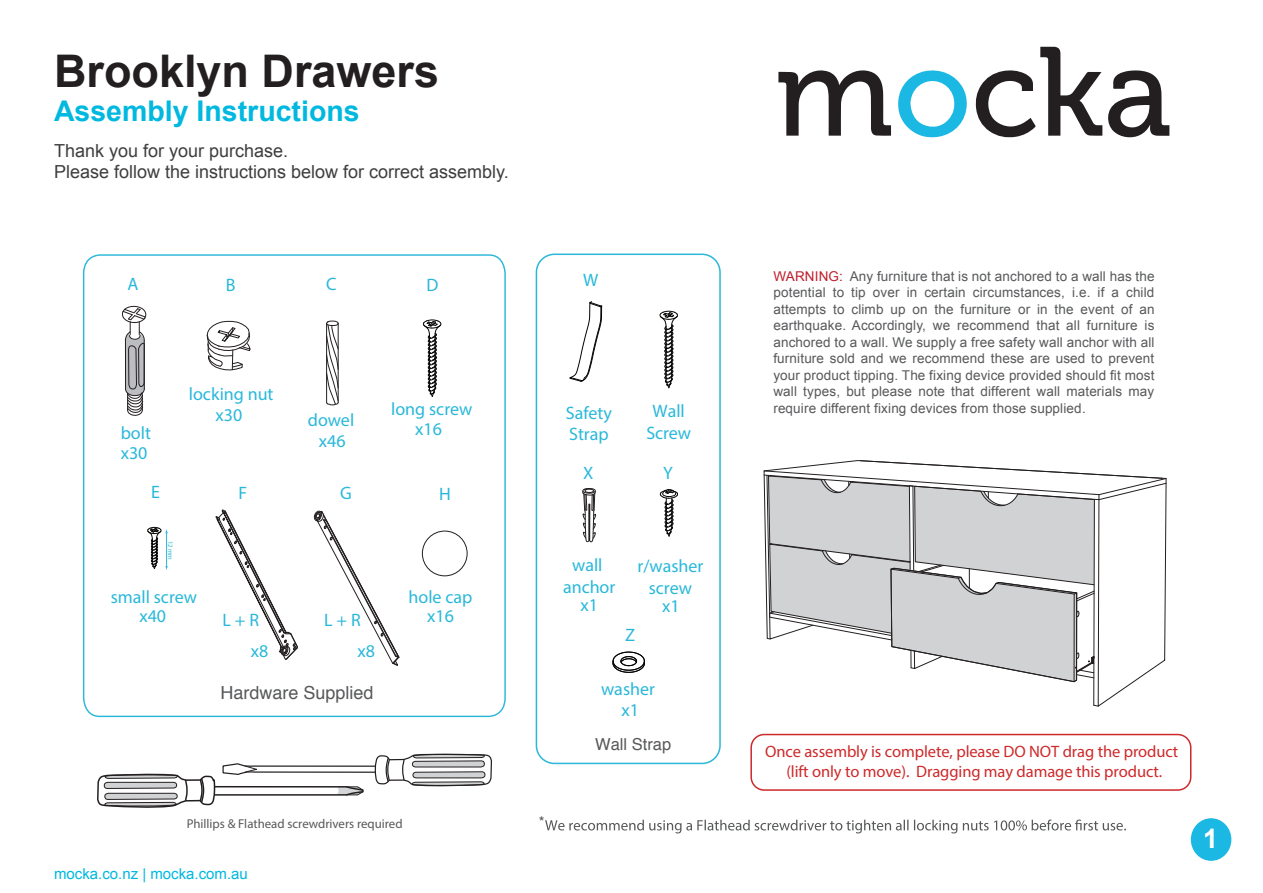
<style>
.page{position:relative;width:1263px;height:893px;background:#fff}
.page>*{position:absolute;margin:0;border:0;box-sizing:border-box;transform-origin:0 0}
.t1{font:700 45px "Arial";color:#231f20}
.t2{font:700 28.5px "Arial";color:#00b8e0}
.t3{font:700 27px "Arial";color:#fff}
.t4{font:18px/21.6px "Myriad Pro";color:#29b8da;text-align:center}
.t5{font:18px/21.6px "Arial";color:#3e3e3f}
.t6{font:18px "Helvetica";color:#57585a}
.t7{font:16.5px/19.8px "Myriad Pro";letter-spacing:-.005em;color:#ce292a;text-align:center}
.t8{font:16.5px "Helvetica";color:#57585a}
.t9{font:15px "Arial";color:#00b8e0}
.t10{font:15px "Helvetica";color:#57585a}
.t11{font:13.5px/16.5px "Arial";letter-spacing:.01em;color:#57585a;text-align:justify}
.t12{font:12.9px "Myriad Pro";color:#57585a}
.t13{font:6.75px "Myriad Pro";color:#29b8da}
.s1{color:#be1d2c}
</style>
<div class="page">
<div style="left:1191px;top:818px;width:40px;height:43px;background:#1ab8e2;border-radius:50%"></div>
<svg style="left:778px;top:70px;width:113px;height:66px"></svg>
<svg style="left:898px;top:70px;width:69px;height:68px"></svg>
<svg style="left:975px;top:47px;width:194px;height:91px"></svg>
<svg style="left:82px;top:254px;width:424px;height:464px"></svg>
<svg style="left:423px;top:320px;width:18px;height:77px"></svg>
<svg style="left:206px;top:321px;width:45px;height:50px"></svg>
<svg style="left:122px;top:270px;width:46px;height:300px"></svg>
<svg style="left:326px;top:320px;width:13px;height:86px"></svg>
<svg style="left:314px;top:511px;width:85px;height:155px"></svg>
<svg style="left:215px;top:509px;width:83px;height:151px"></svg>
<div style="left:422px;top:531px;width:45px;height:45px;border:1px solid #231f20;border-radius:50%"></div>
<svg style="left:545px;top:819px;width:581px;height:14px"></svg>
<svg style="left:612px;top:651px;width:33px;height:22px"></svg>
<svg style="left:660px;top:311px;width:18px;height:77px"></svg>
<svg style="left:660px;top:489px;width:18px;height:48px"></svg>
<svg style="left:582px;top:488px;width:14px;height:55px"></svg>
<svg style="left:569px;top:301px;width:33px;height:81px"></svg>
<div style="left:536px;top:254px;width:185px;height:510px;border:2px solid #2ab7d9;border-radius:18px"></div>
<svg style="left:763px;top:460px;width:404px;height:247px"></svg>
<svg style="left:97px;top:753px;width:395px;height:55px"></svg>
<div style="left:750px;top:734px;width:441px;height:57px;border:2px solid #ce292a;border-radius:13px"></div>
<h1 class="t1" style="left:54px;top:41px;width:387px">Brooklyn Drawers</h1>
<h2 class="t2" style="left:54px;top:92px;width:307px">Assembly Instructions</h2>
<h3 class="t5" style="left:54px;top:140px;width:456px">Thank you for your purchase.<br>Please follow the instructions below for correct assembly.</h3>
<h3 class="t4" style="left:127px;top:273px;width:13px">A</h3>
<h3 class="t4" style="left:226px;top:274px;width:11px">B</h3>
<h3 class="t4" style="left:326px;top:273px;width:12px">C</h3>
<h3 class="t4" style="left:426px;top:274px;width:13px">D</h3>
<h3 class="t4" style="left:121px;top:422px;width:32px">bolt</h3>
<h3 class="t4" style="left:121px;top:442px;width:28px">x30</h3>
<h3 class="t4" style="left:189px;top:383px;width:86px">locking nut</h3>
<h3 class="t4" style="left:216px;top:404px;width:28px">x30</h3>
<h3 class="t4" style="left:308px;top:409px;width:48px">dowel</h3>
<h3 class="t4" style="left:319px;top:430px;width:28px">x46</h3>
<h3 class="t4" style="left:391px;top:398px;width:83px">long screw</h3>
<h3 class="t4" style="left:415px;top:418px;width:28px">x16</h3>
<h3 class="t4" style="left:151px;top:481px;width:10px">E</h3>
<h3 class="t4" style="left:238px;top:482px;width:10px">F</h3>
<h3 class="t4" style="left:340px;top:482px;width:13px">G</h3>
<h3 class="t4" style="left:439px;top:483px;width:13px">H</h3>
<p class="t13" style="left:175px;top:541px;width:21px;rotate:90deg">12 mm</p>
<h3 class="t4" style="left:111px;top:585px;width:88px">small screw</h3>
<h3 class="t4" style="left:408px;top:585px;width:65px">hole cap</h3>
<h3 class="t4" style="left:139px;top:605px;width:28px">x40</h3>
<h3 class="t4" style="left:427px;top:605px;width:28px">x16</h3>
<h3 class="t4" style="left:223px;top:609px;width:38px">L + R</h3>
<h3 class="t4" style="left:324px;top:609px;width:38px">L + R</h3>
<h3 class="t4" style="left:251px;top:640px;width:19px">x8</h3>
<h3 class="t4" style="left:357px;top:640px;width:19px">x8</h3>
<h3 class="t6" style="left:221px;top:679px;width:155px">Hardware Supplied</h3>
<p class="t12" style="left:187px;top:816px;width:217px">Phillips &amp; Flathead screwdrivers required</p>
<p class="t9" style="left:54px;top:864px;width:195px">mocka.co.nz | mocka.com.au</p>
<h3 class="t4" style="left:583px;top:269px;width:17px">W</h3>
<p class="t11" style="left:773px;top:268px;width:383px"><span class="s1">WARNING:</span> Any furniture that is not anchored to a wall has the potential to tip over in certain circumstances, i.e. if a child attempts to climb up on the furniture or in the event of an earthquake. Accordingly, we recommend that all furniture is anchored to a wall. We supply a free safety wall anchor with all furniture sold and we recommend these are used to prevent your product tipping. The fixing device provided should fit most wall types, but please note that different wall materials may require different fixing devices from those supplied.</p>
<h3 class="t4" style="left:646px;top:400px;width:46px">Wall<br>Screw</h3>
<h3 class="t4" style="left:566px;top:401px;width:48px;text-align:left">Safety<br>Strap</h3>
<h3 class="t4" style="left:583px;top:462px;width:12px">X</h3>
<h3 class="t4" style="left:663px;top:462px;width:11px">Y</h3>
<h3 class="t4" style="left:563px;top:554px;width:54px">wall anchor</h3>
<h3 class="t4" style="left:580px;top:593px;width:19px">x1</h3>
<h3 class="t4" style="left:638px;top:555px;width:67px">r/washer screw</h3>
<h3 class="t4" style="left:662px;top:595px;width:19px">x1</h3>
<h3 class="t4" style="left:625px;top:624px;width:11px">Z</h3>
<h3 class="t4" style="left:601px;top:678px;width:55px">washer</h3>
<h3 class="t4" style="left:622px;top:699px;width:19px">x1</h3>
<p class="t8" style="left:595px;top:731px;width:78px">Wall Strap</p>
<p class="t10" style="left:539px;top:810px;width:7px">*</p>
<p class="t7" style="left:765px;top:741px;width:415px">Once assembly is complete, please DO NOT drag the product (lift only to move). Dragging may damage this product.</p>
<p class="t3" style="left:1203px;top:821px;width:17px">1</p>
</div>
